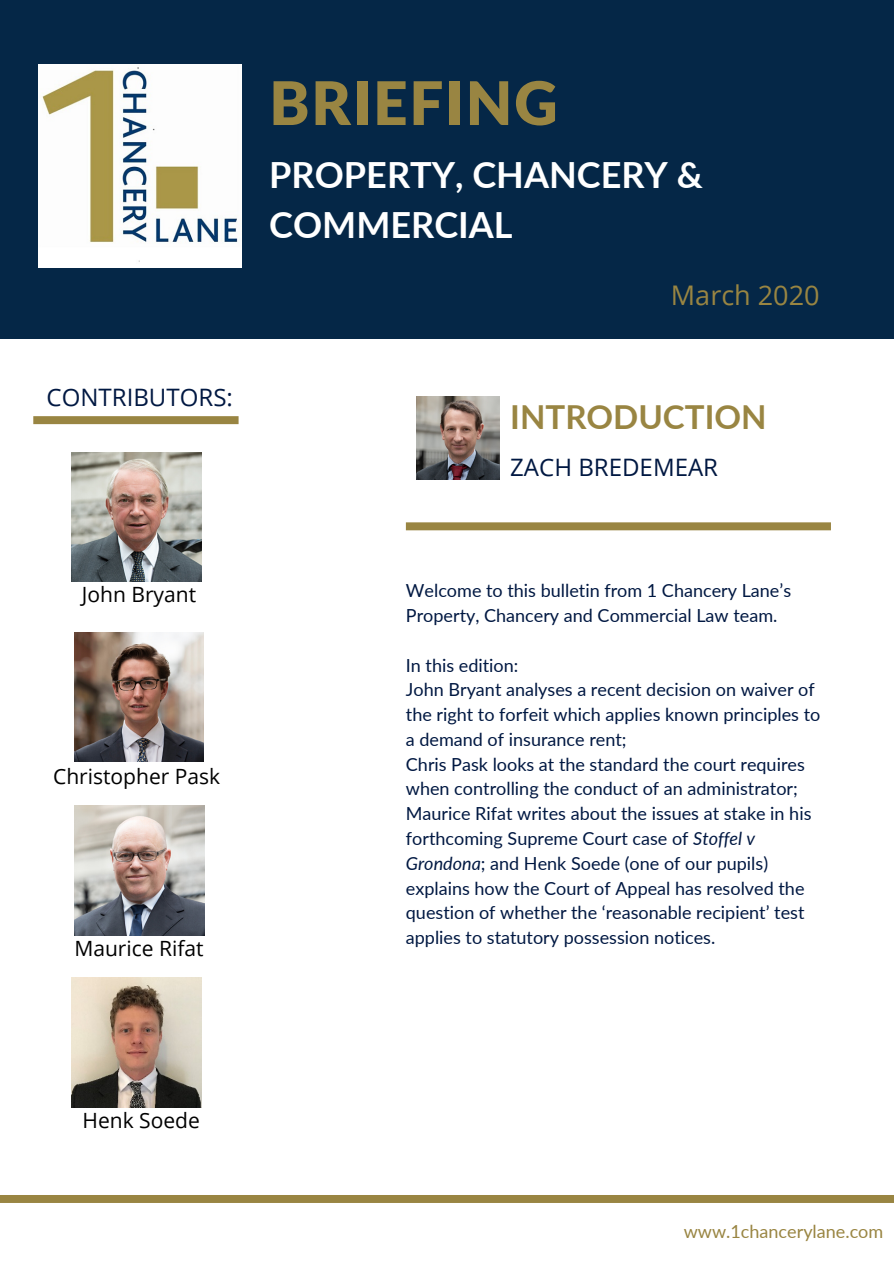
<style>
.page{position:relative;width:894px;height:1264px;background:#fff}
.page>*{position:absolute;margin:0;border:0;box-sizing:border-box;transform-origin:0 0}
.t1{font:900 60px "Lato";letter-spacing:.03em;color:#998542}
.t2{font:700 36px/49.5px "Lato";color:#fff}
.t3{font:700 33px "Lato";color:#998542}
.t4{font:27px "Open Sans";color:#998542}
.t5{font:24px "Open Sans";color:#001842}
.t6{font:21px "Open Sans";color:#000}
.t7{font:18px/24.8px "Lato";color:#001842}
.t8{font:18px "Lato";color:#998542}
.s1{font-style:italic}
</style>
<div class="page">
<div style="left:0;top:0;width:893px;height:338px;background:#052747"></div>
<img style="left:39px;top:65px;width:202px;height:203px">
<img style="left:72px;top:452px;width:129px;height:130px">
<svg style="left:33px;top:416px;width:205px;height:8px;background:#9b8746"></svg>
<svg style="left:406px;top:522px;width:424px;height:8px;background:#9d8a4a"></svg>
<div style="left:0;top:1195px;width:893px;height:7px;background:#998542"></div>
<img style="left:74px;top:632px;width:130px;height:129px">
<img style="left:75px;top:806px;width:129px;height:129px">
<img style="left:72px;top:977px;width:129px;height:130px">
<img style="left:416px;top:396px;width:83px;height:83px">
<h3 class="t5" style="left:47px;top:380px;width:188px">CONTRIBUTORS:</h3>
<h1 class="t1" style="left:269px;top:66px;width:290px">BRIEFING</h1>
<h2 class="t2" style="left:269px;top:149px;width:435px">PROPERTY, CHANCERY &amp;<br>COMMERCIAL</h2>
<h3 class="t4" style="left:670px;top:276px;width:150px">March 2020</h3>
<h3 class="t3" style="left:510px;top:396px;width:258px">INTRODUCTION</h3>
<h3 class="t5" style="left:510px;top:450px;width:209px">ZACH BREDEMEAR</h3>
<p class="t6" style="left:82px;top:579px;width:116px">John Bryant</p>
<p class="t6" style="left:53px;top:762px;width:169px">Christopher Pask</p>
<p class="t6" style="left:74px;top:933px;width:131px">Maurice Rifat</p>
<p class="t7" style="left:406px;top:578px;width:386px">Welcome to this bulletin from 1 Chancery Lane’s<br>Property, Chancery and Commercial Law team.</p>
<p class="t7" style="left:406px;top:652px;width:416px">In this edition:<br>John Bryant analyses a recent decision on waiver of the right to forfeit which applies known principles to a demand of insurance rent;<br>Chris Pask looks at the standard the court requires when controlling the conduct of an administrator; Maurice Rifat writes about the issues at stake in his forthcoming Supreme Court case of <span class="s1">Stoffel v Grondona</span>; and Henk Soede (one of our pupils) explains how the Court of Appeal has resolved the question of whether the ‘reasonable recipient’ test applies to statutory possession notices.</p>
<p class="t6" style="left:82px;top:1105px;width:119px">Henk Soede</p>
<p class="t8" style="left:683px;top:1219px;width:201px">www.1chancerylane.com</p>
</div>
